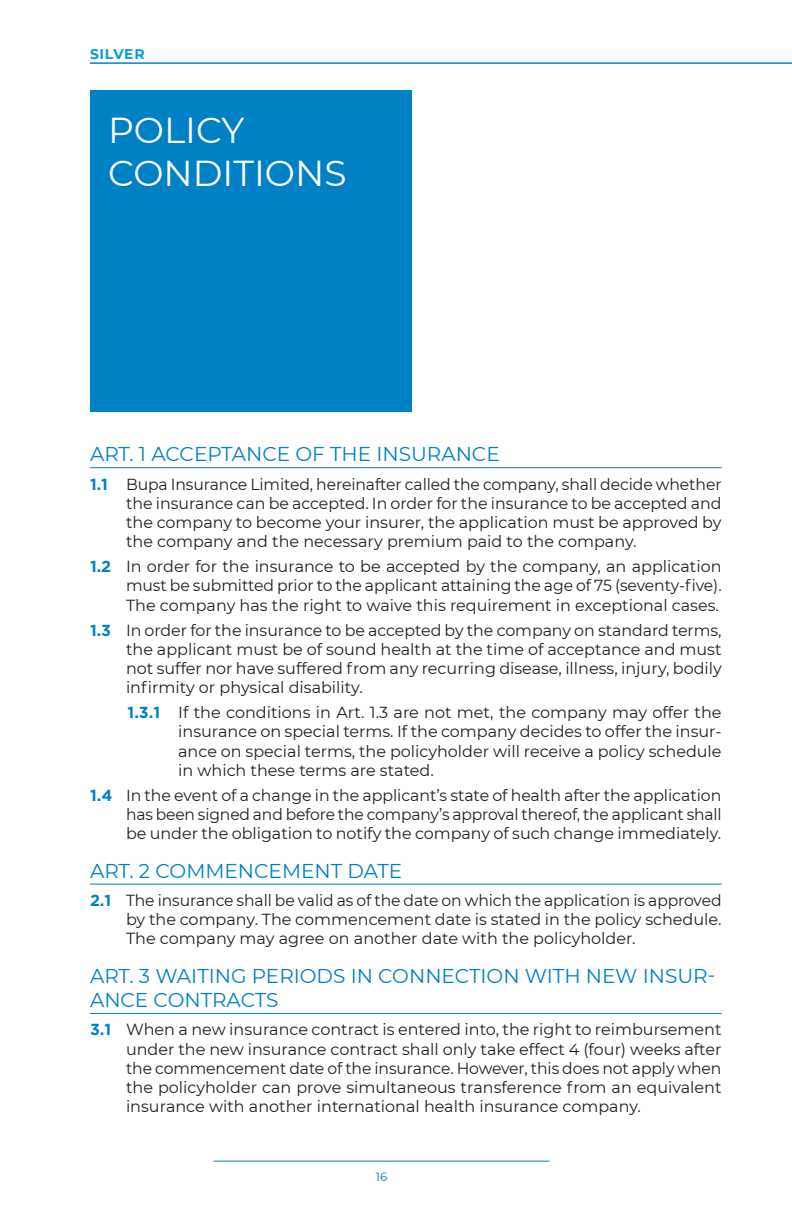
<style>
.page{position:relative;width:792px;height:1224px;background:#fff}
.page>*{position:absolute;margin:0;border:0;box-sizing:border-box;transform-origin:0 0}
.t1{font:36px/43.2px "Montserrat";color:#fff}
.t2{font:20px/24px "Montserrat";color:#0080c5}
.t3{font:16px/19.2px "Montserrat";color:#231f20;text-align:justify}
.t4{font:700 14px "Montserrat";letter-spacing:.05em;color:#009fd8}
.t5{font:12px "Montserrat";color:#0080c5}
.s1{font-family:"Gotham";font-weight:700;color:#0080c5}
</style>
<div class="page">
<hr style="left:90px;top:63px;width:702px;height:1px;background:#0080c5">
<hr style="left:214px;top:1161px;width:336px;height:1px;background:#0080c5">
<div style="left:90px;top:90px;width:321px;height:321px;background:#0080c5"></div>
<hr style="left:90px;top:467px;width:632px;height:1px;background:#0080c5">
<hr style="left:90px;top:884px;width:632px;height:1px;background:#0080c5">
<hr style="left:90px;top:1013px;width:632px;height:1px;background:#0080c5">
<p class="t4" style="left:90px;top:43px;width:56px">SILVER</p>
<h1 class="t1" style="left:108px;top:107px;width:240px">POLICY<br>CONDITIONS</h1>
<p class="t2" style="left:90px;top:442px;width:411px">ART. 1 ACCEPTANCE OF THE INSURANCE</p>
<p class="t3" style="left:126px;top:474px;width:597px;text-indent:-36px"><span class="s1">1.1</span> Bupa Insurance Limited, hereinafter called the company, shall decide whether the insurance can be accepted. In order for the insurance to be accepted and the company to become your insurer, the application must be approved by the company and the necessary premium paid to the company.</p>
<p class="t3" style="left:126px;top:556px;width:597px;text-indent:-36px"><span class="s1">1.2</span> In order for the insurance to be accepted by the company, an application must be submitted prior to the applicant attaining the age of 75 (seventy-five).<br>The company has the right to waive this requirement in exceptional cases.</p>
<p class="t3" style="left:126px;top:620px;width:597px;text-indent:-36px"><span class="s1">1.3</span> In order for the insurance to be accepted by the company on standard terms, the applicant must be of sound health at the time of acceptance and must not suffer nor have suffered from any recurring disease, illness, injury, bodily infirmity or physical disability.</p>
<p class="t3" style="left:178px;top:702px;width:545px;text-indent:-51px"><span class="s1">1.3.1</span> If the conditions in Art. 1.3 are not met, the company may offer the insurance on special terms. If the company decides to offer the insur&shy;ance on special terms, the policyholder will receive a policy schedule in which these terms are stated.</p>
<p class="t3" style="left:126px;top:785px;width:597px;text-indent:-36px"><span class="s1">1.4</span> In the event of a change in the applicant’s state of health after the application has been signed and before the company’s approval thereof, the applicant shall be under the obligation to notify the company of such change immediately.</p>
<p class="t2" style="left:90px;top:858px;width:314px">ART. 2 COMMENCEMENT DATE</p>
<p class="t3" style="left:126px;top:890px;width:597px;text-indent:-36px"><span class="s1">2.1</span> The insurance shall be valid as of the date on which the application is approved by the company. The commencement date is stated in the policy schedule.<br>The company may agree on another date with the policyholder.</p>
<p class="t2" style="left:90px;top:963px;width:627px">ART. 3 WAITING PERIODS IN CONNECTION WITH NEW INSUR-<br>ANCE CONTRACTS</p>
<p class="t3" style="left:126px;top:1020px;width:597px;text-indent:-36px"><span class="s1">3.1</span> When a new insurance contract is entered into, the right to reimbursement under the new insurance contract shall only take effect 4 (four) weeks after the commencement date of the insurance. However, this does not apply when the policyholder can prove simultaneous transference from an equivalent insurance with another international health insurance company.</p>
<p class="t5" style="left:376px;top:1169px;width:13px">16</p>
</div>
